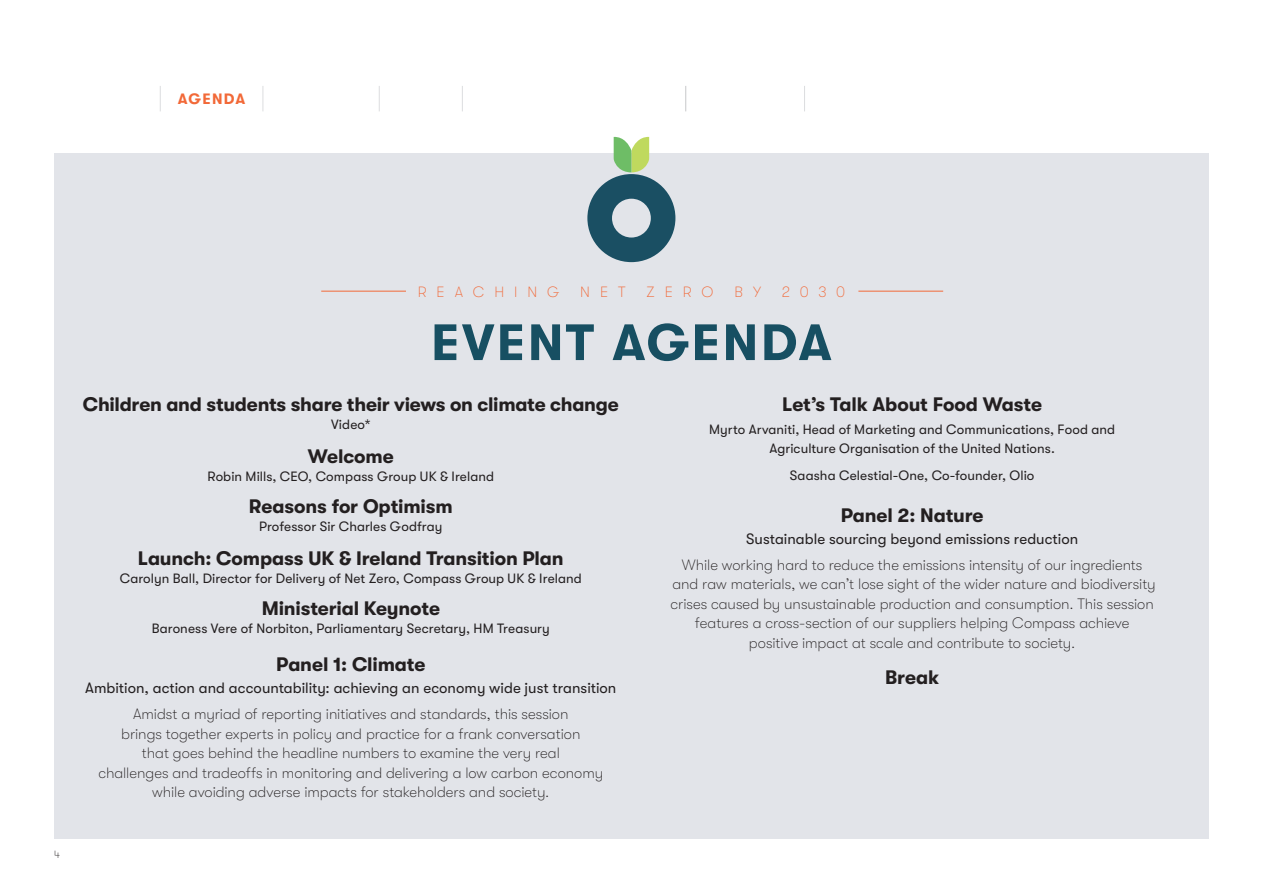
<style>
.page{position:relative;width:1263px;height:893px;background:#fff}
.page>*{position:absolute;margin:0;border:0;box-sizing:border-box;transform-origin:0 0}
.t1{font:700 51px "GT Walsheim";letter-spacing:.05em;color:#174f62}
.t2{font:700 19.5px "GT Walsheim";letter-spacing:-.01em;color:#231f20}
.t3{font:100 15px/19.5px "GT Walsheim";color:#231f20;text-align:center}
.t4{font:15px "GT Walsheim";color:#231f20}
.t5{font:700 15px "GT Walsheim";letter-spacing:.085em;color:#f26938}
.t6{font:100 14.85px "GT Walsheim";color:#f26938}
.t7{font:13.5px/19.5px "GT Walsheim";letter-spacing:.005em;color:#231f20;text-align:center}
.t8{font:100 10.5px "GT Walsheim";color:#231f20}
</style>
<div class="page">
<div style="left:54px;top:154px;width:1155px;height:685px;background:#e2e4e9"></div>
<hr style="left:858px;top:291px;width:85px;height:1px;background:#f26938">
<hr style="left:321px;top:291px;width:85px;height:1px;background:#f26938">
<svg style="left:587px;top:136px;width:88px;height:126px"></svg>
<svg style="left:160px;top:86px;width:1px;height:25px"></svg>
<svg style="left:263px;top:86px;width:1px;height:25px"></svg>
<svg style="left:379px;top:86px;width:1px;height:25px"></svg>
<svg style="left:462px;top:86px;width:1px;height:25px"></svg>
<svg style="left:685px;top:86px;width:1px;height:25px"></svg>
<svg style="left:804px;top:86px;width:1px;height:25px"></svg>
<p class="t5" style="left:178px;top:91px;width:69px">AGENDA</p>
<p class="t8" style="left:54px;top:848px;width:7px">4</p>
<p class="t6" style="left:418px;top:284px;width:143px">R E A C H I N G</p>
<p class="t6" style="left:580px;top:284px;width:47px">N E T</p>
<p class="t6" style="left:646px;top:284px;width:69px">Z E R O</p>
<p class="t6" style="left:734px;top:284px;width:28px">B Y</p>
<p class="t6" style="left:782px;top:284px;width:65px">2 0 3 0</p>
<h1 class="t1" style="left:431px;top:314px;width:402px">EVENT AGENDA</h1>
<h2 class="t2" style="left:83px;top:394px;width:537px">Children and students share their views on climate change</h2>
<p class="t7" style="left:331px;top:415px;width:41px">Video*</p>
<h2 class="t2" style="left:308px;top:446px;width:87px">Welcome</h2>
<p class="t7" style="left:207px;top:467px;width:288px">Robin Mills, CEO, Compass Group UK &amp; Ireland</p>
<h2 class="t2" style="left:249px;top:496px;width:205px">Reasons for Optimism</h2>
<p class="t7" style="left:259px;top:517px;width:185px">Professor Sir Charles Godfray</p>
<h2 class="t2" style="left:138px;top:548px;width:427px">Launch: Compass UK &amp; Ireland Transition Plan</h2>
<p class="t7" style="left:120px;top:569px;width:464px">Carolyn Ball, Director for Delivery of Net Zero, Compass Group UK &amp; Ireland</p>
<h2 class="t2" style="left:262px;top:598px;width:180px">Ministerial Keynote</h2>
<p class="t7" style="left:152px;top:619px;width:400px">Baroness Vere of Norbiton, Parliamentary Secretary, HM Treasury</p>
<h2 class="t2" style="left:276px;top:654px;width:150px">Panel 1: Climate</h2>
<p class="t4" style="left:85px;top:680px;width:533px">Ambition, action and accountability: achieving an economy wide just transition</p>
<p class="t3" style="left:98px;top:704px;width:506px">Amidst a myriad of reporting initiatives and standards, this session<br>brings together experts in policy and practice for a frank conversation<br>that goes behind the headline numbers to examine the very real<br>challenges and tradeoffs in monitoring and delivering a low carbon economy while avoiding adverse impacts for stakeholders and society.</p>
<h2 class="t2" style="left:782px;top:394px;width:261px">Let’s Talk About Food Waste</h2>
<p class="t7" style="left:709px;top:419px;width:408px">Myrto Arvaniti, Head of Marketing and Communications, Food and<br>Agriculture Organisation of the United Nations.</p>
<p class="t7" style="left:790px;top:465px;width:246px">Saasha Celestial-One, Co-founder, Olio</p>
<h2 class="t2" style="left:841px;top:505px;width:144px">Panel 2: Nature</h2>
<p class="t4" style="left:746px;top:530px;width:333px">Sustainable sourcing beyond emissions reduction</p>
<p class="t3" style="left:670px;top:555px;width:487px">While working hard to reduce the emissions intensity of our ingredients and raw materials, we can’t lose sight of the wider nature and biodiversity crises caused by unsustainable production and consumption. This session features a cross-section of our suppliers helping Compass achieve positive impact at scale and contribute to society.</p>
<h2 class="t2" style="left:885px;top:667px;width:56px">Break</h2>
</div>
